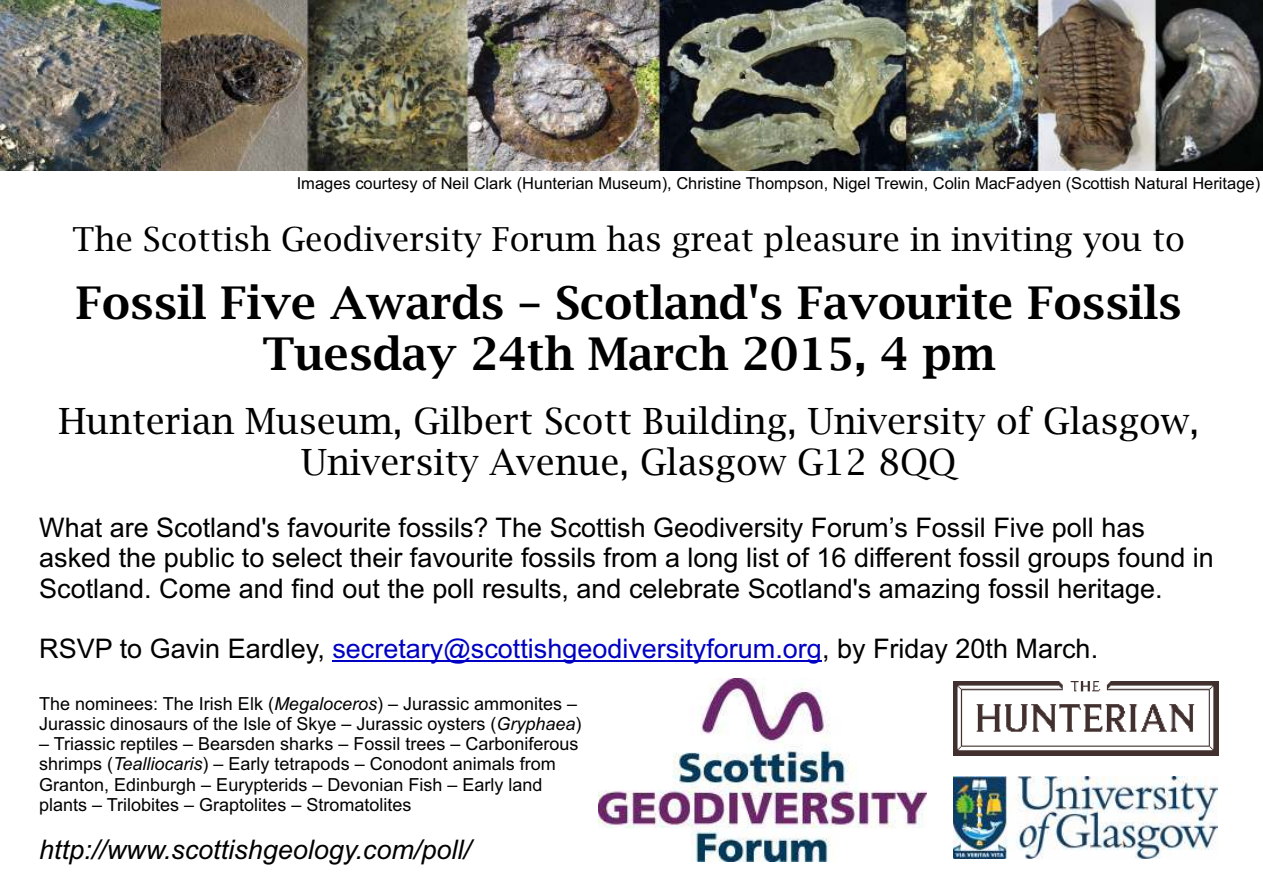
<style>
.page{position:relative;width:1263px;height:893px;background:#fff}
.page>*{position:absolute;margin:0;border:0;box-sizing:border-box;transform-origin:0 0}
.t1{font:600 45px/51px "Lucida Bright";color:#000;text-align:center}
.t2{font:36px/41px "Lucida Bright";color:#000;text-align:center}
.t3{font:33px "Lucida Bright";color:#000}
.t4{font:27px/30.2px "Arial";color:#000}
.t5{font:27px "Arial";color:#0000c4}
.t6{font:italic 27px "Arial";color:#000}
.t7{font:18px/20.1px "Arial";color:#000}
.t8{font:16.5px "Arial";color:#000}
.s1{color:#000}
.s2{font-style:italic}
</style>
<div class="page">
<hr style="left:332px;top:660px;width:490px;height:2px;background:#0000c4">
<img style="left:953px;top:682px;width:266px;height:73px">
<img style="left:953px;top:777px;width:264px;height:82px">
<img style="left:0;top:0;width:1263px;height:170px">
<img style="left:598px;top:679px;width:329px;height:182px">
<p class="t8" style="left:297px;top:177px;width:965px">Images courtesy of Neil Clark (Hunterian Museum), Christine Thompson, Nigel Trewin, Colin MacFadyen (Scottish Natural Heritage)</p>
<h3 class="t3" style="left:73px;top:225px;width:1114px">The Scottish Geodiversity Forum has great pleasure in inviting you to</h3>
<h1 class="t1" style="left:76px;top:281px;width:1107px">Fossil Five Awards – Scotland's Favourite Fossils<br>Tuesday 24th March 2015, 4 pm</h1>
<h2 class="t2" style="left:58px;top:403px;width:1142px">Hunterian Museum, Gilbert Scott Building, University of Glasgow,<br>University Avenue, Glasgow G12 8QQ</h2>
<p class="t4" style="left:39px;top:515px;width:1176px">What are Scotland's favourite fossils? The Scottish Geodiversity Forum’s Fossil Five poll has asked the public to select their favourite fossils from a long list of 16 different fossil groups found in<br>Scotland. Come and find out the poll results, and celebrate Scotland's amazing fossil heritage.</p>
<h3 class="t5" style="left:39px;top:638px;width:1060px"><span class="s1">RSVP to Gavin Eardley,</span> secretary@scottishgeodiversityforum.org<span class="s1">, by Friday 20th March.</span></h3>
<p class="t7" style="left:39px;top:695px;width:544px">The nominees: The Irish Elk (<span class="s2">Megaloceros</span>) – Jurassic ammonites –<br>Jurassic dinosaurs of the Isle of Skye – Jurassic oysters (<span class="s2">Gryphaea</span>)</p>
<p class="t7" style="left:39px;top:736px;width:541px">– Triassic reptiles – Bearsden sharks – Fossil trees – Carboniferous shrimps (<span class="s2">Tealliocaris</span>) – Early tetrapods – Conodont animals from Granton, Edinburgh – Eurypterids – Devonian Fish – Early land plants – Trilobites – Graptolites – Stromatolites</p>
<h3 class="t6" style="left:39px;top:839px;width:433px">http://www.scottishgeology.com/poll/</h3>
</div>
